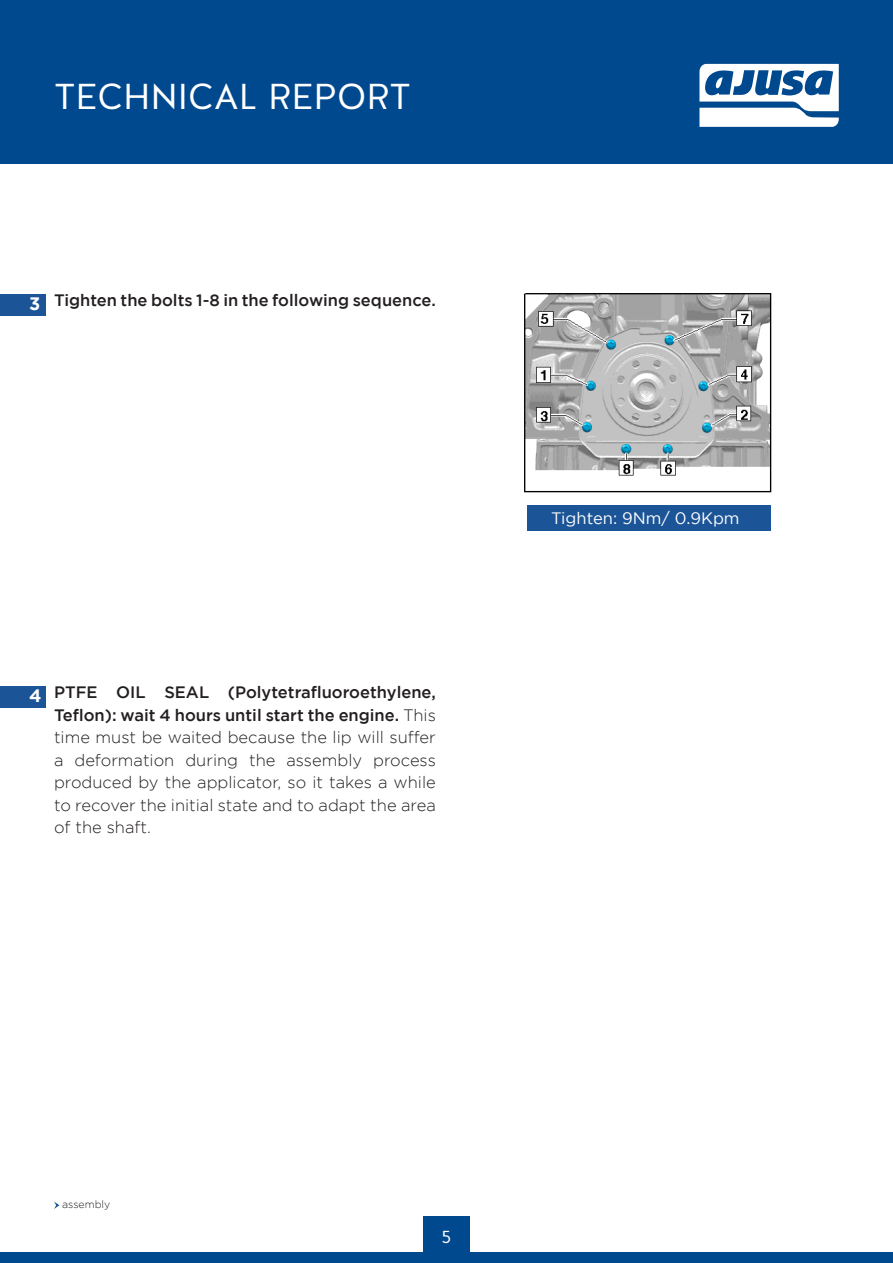
<style>
.page{position:relative;width:893px;height:1263px;background:#fff}
.page>*{position:absolute;margin:0;border:0;box-sizing:border-box;transform-origin:0 0}
.t1{font:36px "Halis GR";color:#fff}
.t2{font:700 18px "Gotham";color:#fff}
.t3{font:18px "Halis GR";color:#fff}
.t4{font:300 16.5px/22.5px "Gotham";color:#231f20;text-align:justify}
.t5{font:500 16.5px "Gotham";color:#231f20}
.t6{font:16.5px "Gotham";color:#fff}
.t7{font:300 10.5px "Gotham";color:#231f20}
.s1{font-weight:500}
</style>
<div class="page">
<div style="left:0;top:0;width:893px;height:163px;background:#01498e"></div>
<svg style="left:699px;top:64px;width:140px;height:63px"></svg>
<div style="left:0;top:1252px;width:893px;height:11px;background:#01498e"></div>
<div style="left:423px;top:1216px;width:47px;height:46px;background:#01498e"></div>
<svg style="left:54px;top:1201px;width:5px;height:8px"></svg>
<div style="left:0;top:294px;width:45px;height:21px;background:#1b5497"></div>
<div style="left:0;top:686px;width:45px;height:21px;background:#1b5497"></div>
<img style="left:524px;top:293px;width:248px;height:200px">
<div style="left:527px;top:505px;width:244px;height:26px;background:#1b5497"></div>
<h1 class="t1" style="left:54px;top:73px;width:358px">TECHNICAL REPORT</h1>
<p class="t2" style="left:29px;top:293px;width:13px">3</p>
<p class="t5" style="left:54px;top:291px;width:383px">Tighten the bolts 1-8 in the following sequence.</p>
<p class="t2" style="left:29px;top:685px;width:14px">4</p>
<p class="t4" style="left:54px;top:681px;width:383px"><span class="s1">PTFE OIL SEAL (Polytetrafluoroethylene, Teflon): wait 4 hours until start the engine.</span> This time must be waited because the lip will suffer a deformation during the assembly process produced by the applicator, so it takes a while to recover the initial state and to adapt the area of the shaft.</p>
<p class="t6" style="left:551px;top:509px;width:190px">Tighten: 9Nm/ 0.9Kpm</p>
<p class="t7" style="left:62px;top:1199px;width:50px">assembly</p>
<p class="t3" style="left:442px;top:1225px;width:11px">5</p>
</div>
